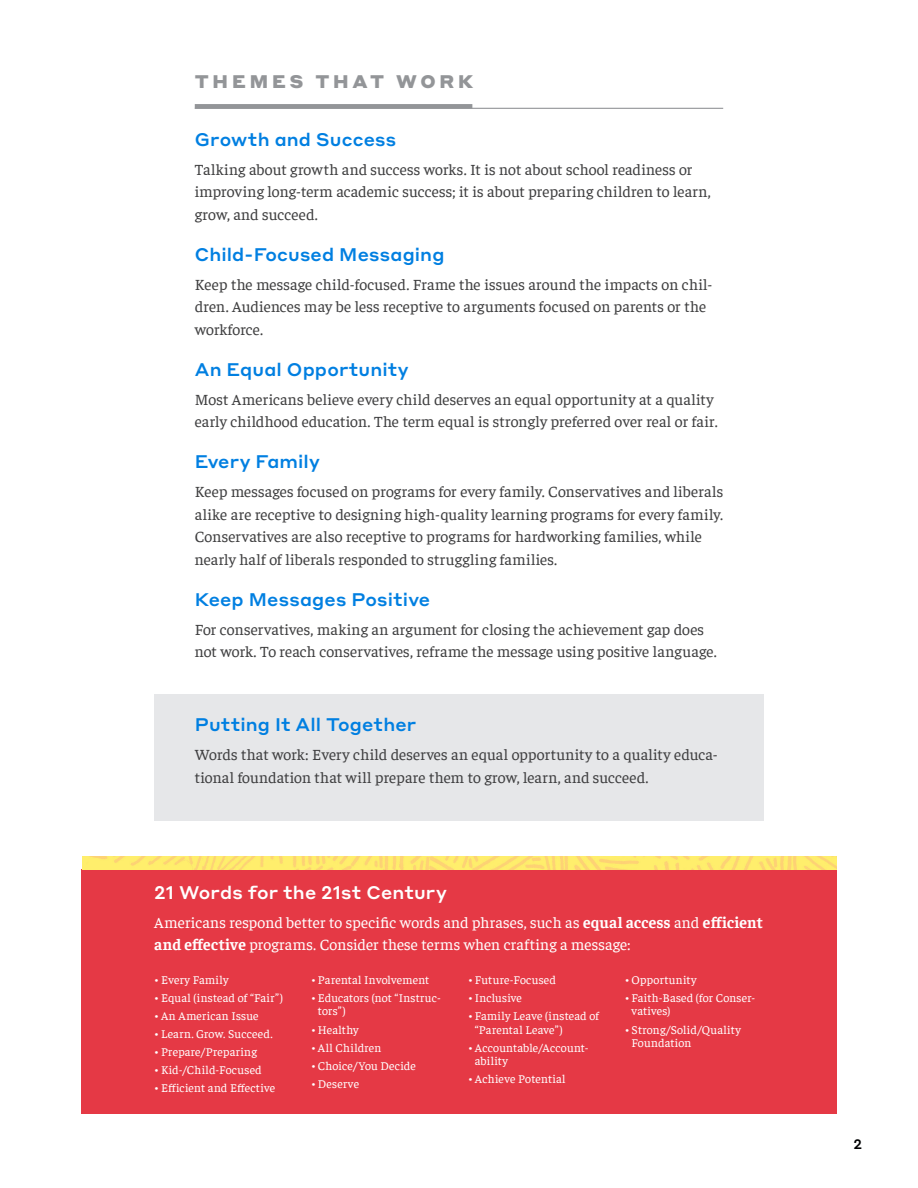
<style>
.page{position:relative;width:918px;height:1188px;background:#fff}
.page>*{position:absolute;margin:0;border:0;box-sizing:border-box;transform-origin:0 0}
.H3_-_Blue{font:500 18px "Styrene A";letter-spacing:.01em;color:#007fe1}
.H3_-_Blue-2{font:500 18px "Styrene A";letter-spacing:.01em;color:#fff}
.H2_-_Subtitles{font:900 18px "Styrene A";letter-spacing:.215em;color:#939598}
.Body_-_Report{font:15.75px/22.5px "Faustina";letter-spacing:.005em;color:#3e3e3f}
.Body_-_Report-2{font:15.75px/22.5px "Faustina";letter-spacing:.005em;color:#fff}
.t1{font:500 13.5px "Styrene A";color:#010203}
.t2{font:12px/13.5px "Faustina";letter-spacing:.015em;color:#fff}
.s1{font-weight:700}
</style>
<div class="page">
<div style="left:154px;top:694px;width:610px;height:126px;background:#e6e7e9"></div>
<hr style="left:195px;top:108px;width:528px;height:1px;background:#939598">
<div style="left:195px;top:104px;width:277px;height:5px;background:#939598"></div>
<div style="left:81px;top:870px;width:756px;height:244px;background:#e53945"></div>
<img style="left:82px;top:856px;width:754px;height:14px">
<p class="H2_-_Subtitles" style="left:195px;top:66px;width:280px">THEMES THAT WORK</p>
<p class="H3_-_Blue" style="left:195px;top:124px;width:203px">Growth and Success</p>
<p class="Body_-_Report" style="left:195px;top:157px;width:518px">Talking about growth and success works. It is not about school readiness or improving long-term academic success; it is about preparing children to learn, grow, and succeed.</p>
<p class="H3_-_Blue" style="left:195px;top:239px;width:251px">Child-Focused Messaging</p>
<p class="Body_-_Report" style="left:195px;top:272px;width:519px">Keep the message child-focused. Frame the issues around the impacts on chil&shy;dren. Audiences may be less receptive to arguments focused on parents or the workforce.</p>
<p class="H3_-_Blue" style="left:195px;top:354px;width:215px">An Equal Opportunity</p>
<p class="Body_-_Report" style="left:195px;top:387px;width:525px">Most Americans believe every child deserves an equal opportunity at a quality early childhood education. The term equal is strongly preferred over real or fair.</p>
<p class="H3_-_Blue" style="left:195px;top:446px;width:127px">Every Family</p>
<p class="Body_-_Report" style="left:195px;top:480px;width:530px">Keep messages focused on programs for every family. Conservatives and liberals alike are receptive to designing high-quality learning programs for every family.<br>Conservatives are also receptive to programs for hardworking families, while nearly half of liberals responded to struggling families.</p>
<p class="H3_-_Blue" style="left:195px;top:584px;width:237px">Keep Messages Positive</p>
<p class="Body_-_Report" style="left:195px;top:617px;width:524px">For conservatives, making an argument for closing the achievement gap does not work. To reach conservatives, reframe the message using positive language.</p>
<p class="H3_-_Blue" style="left:195px;top:709px;width:223px">Putting It All Together</p>
<p class="Body_-_Report" style="left:195px;top:742px;width:525px">Words that work: Every child deserves an equal opportunity to a quality educa&shy;tional foundation that will prepare them to grow, learn, and succeed.</p>
<p class="H3_-_Blue-2" style="left:154px;top:877px;width:294px">21 Words for the 21st Century</p>
<p class="Body_-_Report-2" style="left:154px;top:910px;width:610px">Americans respond better to specific words and phrases, such as <span class="s1">equal access</span> and <span class="s1">efficient and effective</span> programs. Consider these terms when crafting a message:</p>
<p class="t2" style="left:154px;top:972px;width:76px">• Every Family</p>
<p class="t2" style="left:154px;top:990px;width:130px">• Equal (instead of “Fair”)</p>
<p class="t2" style="left:154px;top:1008px;width:106px">•An American Issue</p>
<p class="t2" style="left:154px;top:1026px;width:120px">• Learn. Grow. Succeed.</p>
<p class="t2" style="left:154px;top:1045px;width:104px">• Prepare/Preparing</p>
<p class="t2" style="left:154px;top:1063px;width:109px">•Kid-/Child-Focused</p>
<p class="t2" style="left:154px;top:1081px;width:122px">• Efficient and Effective</p>
<p class="t2" style="left:468px;top:972px;width:90px">• Future-Focused</p>
<p class="t2" style="left:468px;top:990px;width:56px">• Inclusive</p>
<p class="t2" style="left:475px;top:1008px;width:126px;text-indent:-7px">• Family Leave (instead of “Parental Leave”)</p>
<p class="t2" style="left:475px;top:1040px;width:115px;text-indent:-7px">•Accountable/Account&shy;ability</p>
<p class="t2" style="left:468px;top:1072px;width:99px">•Achieve Potential</p>
<p class="t2" style="left:311px;top:972px;width:120px">• Parental Involvement</p>
<p class="t2" style="left:318px;top:990px;width:124px;text-indent:-7px">• Educators (not “Instruc&shy;tors”)</p>
<p class="t2" style="left:311px;top:1022px;width:49px">•Healthy</p>
<p class="t2" style="left:311px;top:1040px;width:72px">•All Children</p>
<p class="t2" style="left:311px;top:1058px;width:106px">•Choice/You Decide</p>
<p class="t2" style="left:311px;top:1076px;width:50px">• Deserve</p>
<p class="t2" style="left:625px;top:972px;width:73px">•Opportunity</p>
<p class="t2" style="left:632px;top:990px;width:125px;text-indent:-7px">• Faith-Based (for Conser&shy;vatives)</p>
<p class="t2" style="left:632px;top:1022px;width:111px;text-indent:-7px">• Strong/Solid/Quality<br>Foundation</p>
<p class="t1" style="left:854px;top:1133px;width:10px">2</p>
</div>
